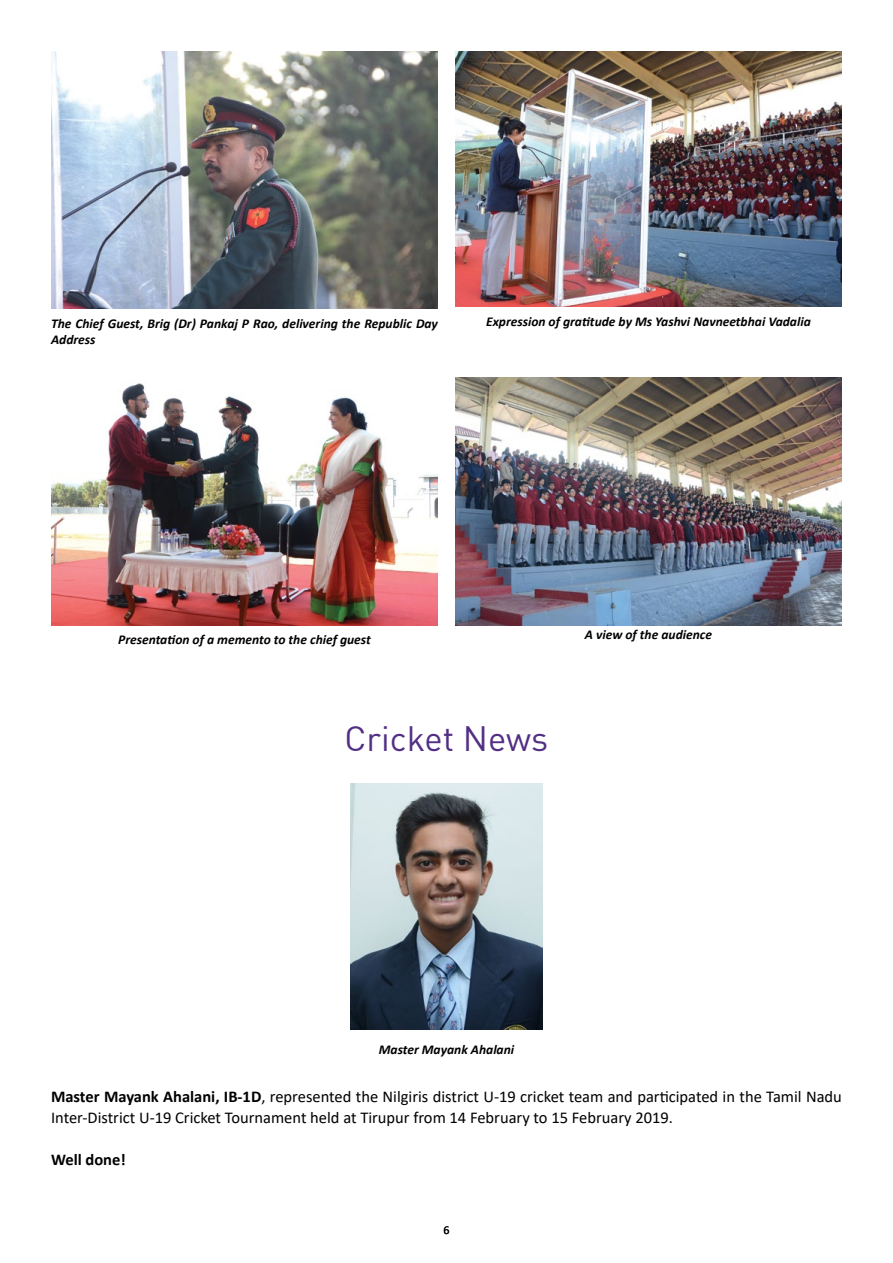
<style>
.page{position:relative;width:893px;height:1263px;background:#fff}
.page>*{position:absolute;margin:0;border:0;box-sizing:border-box;transform-origin:0 0}
.Main_Head{font:34.5px "DIN";color:#522f85}
.Body_Text{font:16.5px/21px "Calibri";color:#000}
.Body_Text-2{font:700 16.5px "Calibri";color:#000}
.Photo_Head{font:italic 700 13.5px/16.2px "Calibri";color:#000}
.Body_Text-3{font:12px "Calibri";color:#000}
.s1{font-weight:700}
</style>
<div class="page">
<img style="left:51px;top:51px;width:387px;height:258px">
<img style="left:51px;top:383px;width:387px;height:243px">
<img style="left:455px;top:51px;width:387px;height:256px">
<img style="left:455px;top:377px;width:387px;height:249px">
<img style="left:351px;top:784px;width:191px;height:246px">
<p class="Photo_Head" style="left:51px;top:314px;width:388px">The Chief Guest, Brig (Dr) Pankaj P Rao, delivering the Republic Day<br>Address</p>
<p class="Photo_Head" style="left:486px;top:313px;width:326px">Expression of gratitude by Ms Yashvi Navneetbhai Vadalia</p>
<p class="Photo_Head" style="left:118px;top:631px;width:254px">Presentation of a memento to the chief guest</p>
<p class="Photo_Head" style="left:585px;top:626px;width:128px">A view of the audience</p>
<p class="Main_Head" style="left:345px;top:716px;width:205px">Cricket News</p>
<p class="Photo_Head" style="left:379px;top:1040px;width:137px">Master Mayank Ahalani</p>
<p class="Body_Text" style="left:51px;top:1086px;width:792px"><span class="s1">Master Mayank Ahalani, IB-1D</span>, represented the Nilgiris district U-19 cricket team and participated in the Tamil Nadu<br>Inter-District U-19 Cricket Tournament held at Tirupur from 14 February to 15 February 2019.</p>
<p class="Body_Text-2" style="left:51px;top:1148px;width:76px">Well done!</p>
<p class="Body_Text-3" style="left:443px;top:1221px;width:8px">6</p>
</div>
